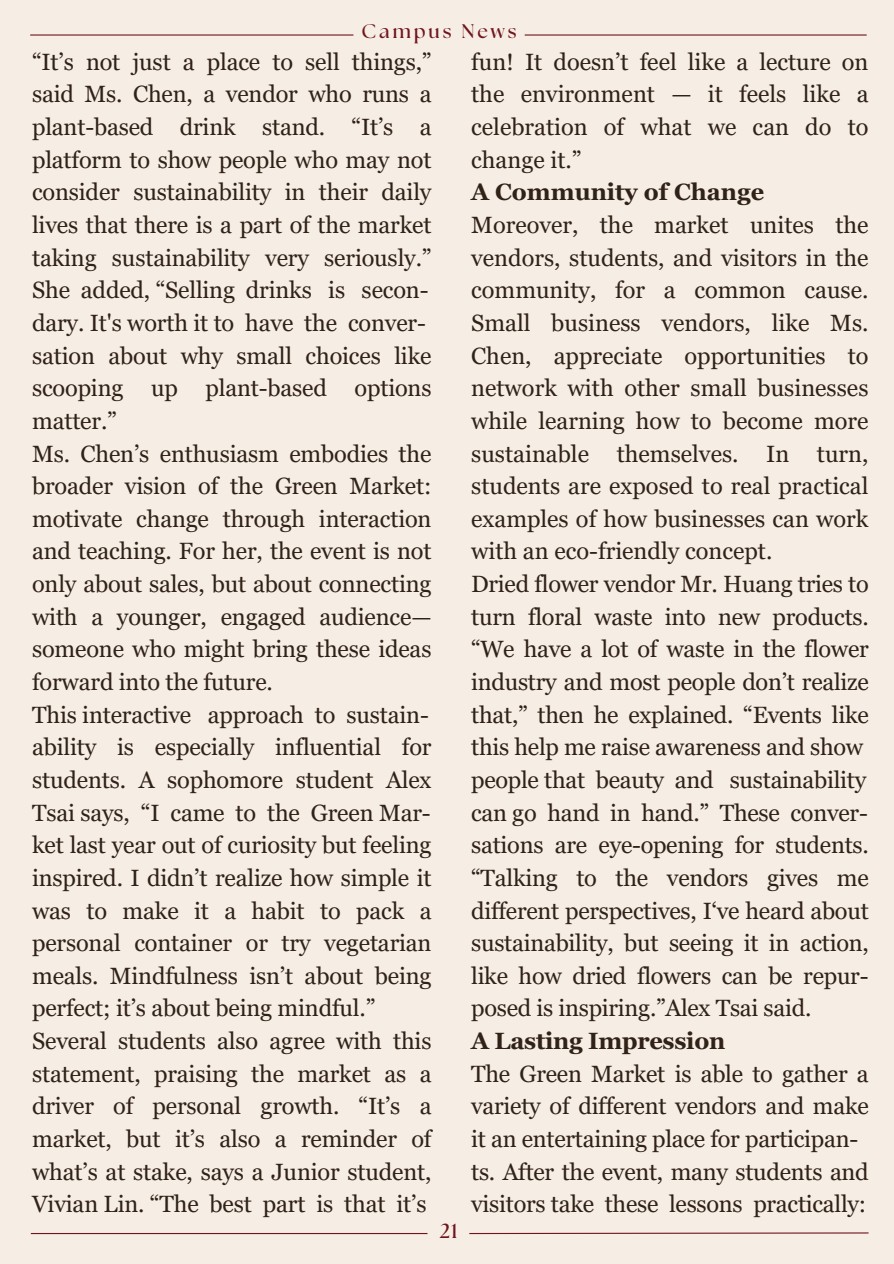
<style>
.page{position:relative;width:894px;height:1264px;background:#fff}
.page>*{position:absolute;margin:0;border:0;box-sizing:border-box;transform-origin:0 0}
.t1{font:23.55px/32.7px "Georgia Pro";letter-spacing:-.005em;color:#312218}
.t2{font:700 20.4px "The Seasons";color:#70151e}
.t3{font:700 19.65px "The Seasons";letter-spacing:.15em;color:#70151e}
.s1{font-weight:700}
</style>
<div class="page">
<div style="left:0;top:0;width:893px;height:1263px;background:#f6eee4"></div>
<hr style="left:524px;top:34px;width:342px;height:2px;background:#70151e">
<hr style="left:30px;top:34px;width:323px;height:2px;background:#70151e">
<svg style="left:469px;top:1232px;width:400px;height:2px"></svg>
<hr style="left:31px;top:1232px;width:396px;height:1px;background:#70151e">
<p class="t3" style="left:361px;top:23px;width:156px">Campus News</p>
<p class="t1" style="left:32px;top:45px;width:401px">“It’s not just a place to sell things,” said Ms. Chen, a vendor who runs a plant-based drink stand. “It’s a platform to show people who may not consider sustainability in their daily lives that there is a part of the market taking sustainability very seriously.” She added, “Selling drinks is secon&shy;dary. It's worth it to have the conver&shy;sation about why small choices like scooping up plant-based options matter.”<br>Ms. Chen’s enthusiasm embodies the broader vision of the Green Market: motivate change through interaction and teaching. For her, the event is not only about sales, but about connecting with a younger, engaged audience— someone who might bring these ideas forward into the future.<br>This interactive approach to sustain&shy;ability is especially influential for students. A sophomore student Alex Tsai says, “I came to the Green Mar&shy;ket last year out of curiosity but feeling inspired. I didn’t realize how simple it was to make it a habit to pack a personal container or try vegetarian meals. Mindfulness isn’t about being perfect; it’s about being mindful.” Several students also agree with this statement, praising the market as a driver of personal growth. “It’s a market, but it’s also a reminder of what’s at stake, says a Junior student, Vivian Lin. “The best part is that it’s</p>
<h1 class="t1" style="left:471px;top:45px;width:399px">fun! It doesn’t feel like a lecture on the environment — it feels like a celebration of what we can do to change it.”<br><span class="s1">A Community of Change </span>Moreover, the market unites the vendors, students, and visitors in the community, for a common cause.<br>Small business vendors, like Ms.<br>Chen, appreciate opportunities to network with other small businesses while learning how to become more sustainable themselves. In turn, students are exposed to real practical examples of how businesses can work with an eco-friendly concept.<br>Dried flower vendor Mr. Huang tries to turn floral waste into new products. “We have a lot of waste in the flower industry and most people don’t realize that,” then he explained. “Events like this help me raise awareness and show people that beauty and sustainability can go hand in hand.” These conver&shy;sations are eye-opening for students. “Talking to the vendors gives me different perspectives, I‘ve heard about sustainability, but seeing it in action, like how dried flowers can be repur&shy;posed is inspiring.”Alex Tsai said.<br><span class="s1">A Lasting Impression<br></span>The Green Market is able to gather a variety of different vendors and make it an entertaining place for participan&shy;ts. After the event, many students and visitors take these lessons practically:</h1>
<p class="t2" style="left:439px;top:1221px;width:20px">21</p>
</div>
